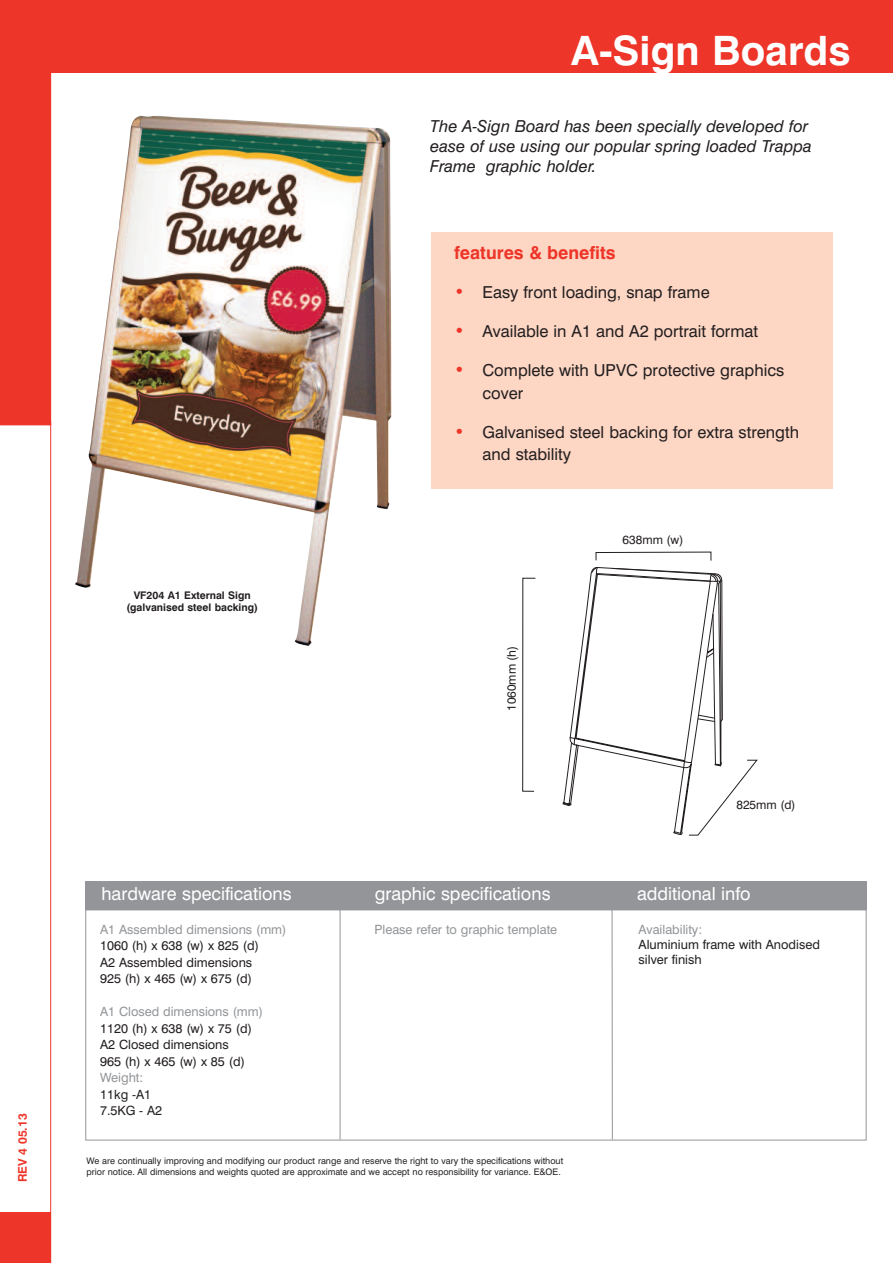
<style>
.page{position:relative;width:893px;height:1263px;background:#fff}
.page>*{position:absolute;margin:0;border:0;box-sizing:border-box;transform-origin:0 0}
.t1{font:700 40.5px "Swiss 721 BT";color:#fff}
.t2{font:18px "Swiss 721 BT";color:#fff}
.t3{font:700 18px "Swiss 721 BT";color:#ee3529}
.t4{font:16.5px/22.5px "Swiss 721 BT";color:#231f20}
.t5{font:italic 16.5px/19.8px "Swiss 721 BT";color:#231f20}
.t6{font:12.75px/16.5px "Swiss 721 BT";color:#231f20}
.t7{font:12.75px "Swiss 721 BT";color:#939598}
.t8{font:12px "Swiss 721 BT";color:#231f20}
.t9{font:700 12px "Swiss 721 BT";color:#ee3529}
.t10{font:700 10.5px/12.6px "Swiss 721 BT";color:#231f20;text-align:center}
.t11{font:9px/10.8px "Swiss 721 BT";color:#231f20}
.s1{font-weight:700;font-size:18px;color:#ee3529}
</style>
<div class="page">
<div style="left:85px;top:881px;width:781px;height:29px;background:#939598"></div>
<div style="left:431px;top:232px;width:401px;height:256px;background:#fdd6c4"></div>
<img style="left:75px;top:115px;width:317px;height:531px">
<div style="left:0;top:0;width:893px;height:72px;background:#ee3529"></div>
<div style="left:0;top:72px;width:51px;height:353px;background:#ee3529"></div>
<hr style="left:50px;top:421px;width:1px;height:842px;background:#ee3529">
<hr style="left:340px;top:910px;width:1px;height:230px;background:#939598">
<hr style="left:612px;top:910px;width:1px;height:230px;background:#939598">
<div style="left:0;top:1212px;width:51px;height:51px;background:#ee3529"></div>
<svg style="left:522px;top:577px;width:14px;height:215px"></svg>
<svg style="left:595px;top:551px;width:117px;height:10px"></svg>
<svg style="left:563px;top:567px;width:195px;height:269px"></svg>
<h3 class="t9" style="left:18px;top:1182px;width:70px;rotate:-90deg">REV 4 05.13</h3>
<h1 class="t1" style="left:571px;top:36px;width:281px">A-Sign Boards</h1>
<h3 class="t5" style="left:430px;top:118px;width:383px">The A-Sign Board has been specially developed for ease of use using our popular spring loaded Trappa<br>Frame graphic holder.</h3>
<h2 class="t3" style="left:454px;top:246px;width:163px">features &amp; benefits</h2>
<h3 class="t4" style="left:454px;top:283px;width:257px"><span class="s1">•</span> Easy front loading, snap frame</h3>
<h3 class="t4" style="left:454px;top:322px;width:306px"><span class="s1">•</span> Available in A1 and A2 portrait format</h3>
<h3 class="t4" style="left:483px;top:361px;width:303px;text-indent:-28px"><span class="s1">•</span> Complete with UPVC protective graphics cover</h3>
<h3 class="t4" style="left:483px;top:422px;width:318px;text-indent:-28px"><span class="s1">•</span> Galvanised steel backing for extra strength and stability</h3>
<p class="t10" style="left:126px;top:589px;width:133px">VF204 A1 External Sign (galvanised steel backing)</p>
<h3 class="t8" style="left:507px;top:711px;width:67px;rotate:-90deg">1060mm (h)</h3>
<h3 class="t8" style="left:623px;top:536px;width:62px">638mm (w)</h3>
<h3 class="t8" style="left:736px;top:800px;width:61px">825mm (d)</h3>
<h2 class="t2" style="left:101px;top:887px;width:192px">hardware specifications</h2>
<h2 class="t2" style="left:375px;top:887px;width:177px">graphic specifications</h2>
<h2 class="t2" style="left:637px;top:887px;width:115px">additional info</h2>
<h3 class="t7" style="left:100px;top:924px;width:188px">A1 Assembled dimensions (mm)</h3>
<h3 class="t6" style="left:100px;top:939px;width:160px">1060 (h) x 638 (w) x 825 (d)<br>A2 Assembled dimensions<br>925 (h) x 465 (w) x 675 (d)</h3>
<h3 class="t7" style="left:100px;top:1007px;width:164px">A1 Closed dimensions (mm)</h3>
<h3 class="t6" style="left:100px;top:1021px;width:153px">1120 (h) x 638 (w) x 75 (d)<br>A2 Closed dimensions<br>965 (h) x 465 (w) x 85 (d)</h3>
<h3 class="t7" style="left:100px;top:1073px;width:45px">Weight:</h3>
<h3 class="t6" style="left:100px;top:1087px;width:64px">11kg -A1<br>7.5KG - A2</h3>
<h3 class="t7" style="left:374px;top:924px;width:184px">Please refer to graphic template</h3>
<h3 class="t7" style="left:639px;top:924px;width:65px">Availability:</h3>
<h3 class="t6" style="left:639px;top:938px;width:183px;line-height:15px">Aluminium frame with Anodised silver finish</h3>
<p class="t11" style="left:87px;top:1156px;width:478px">We are continually improving and modifying our product range and reserve the right to vary the specifications without prior notice. All dimensions and weights quoted are approximate and we accept no responsibility for variance. E&amp;OE.</p>
</div>
